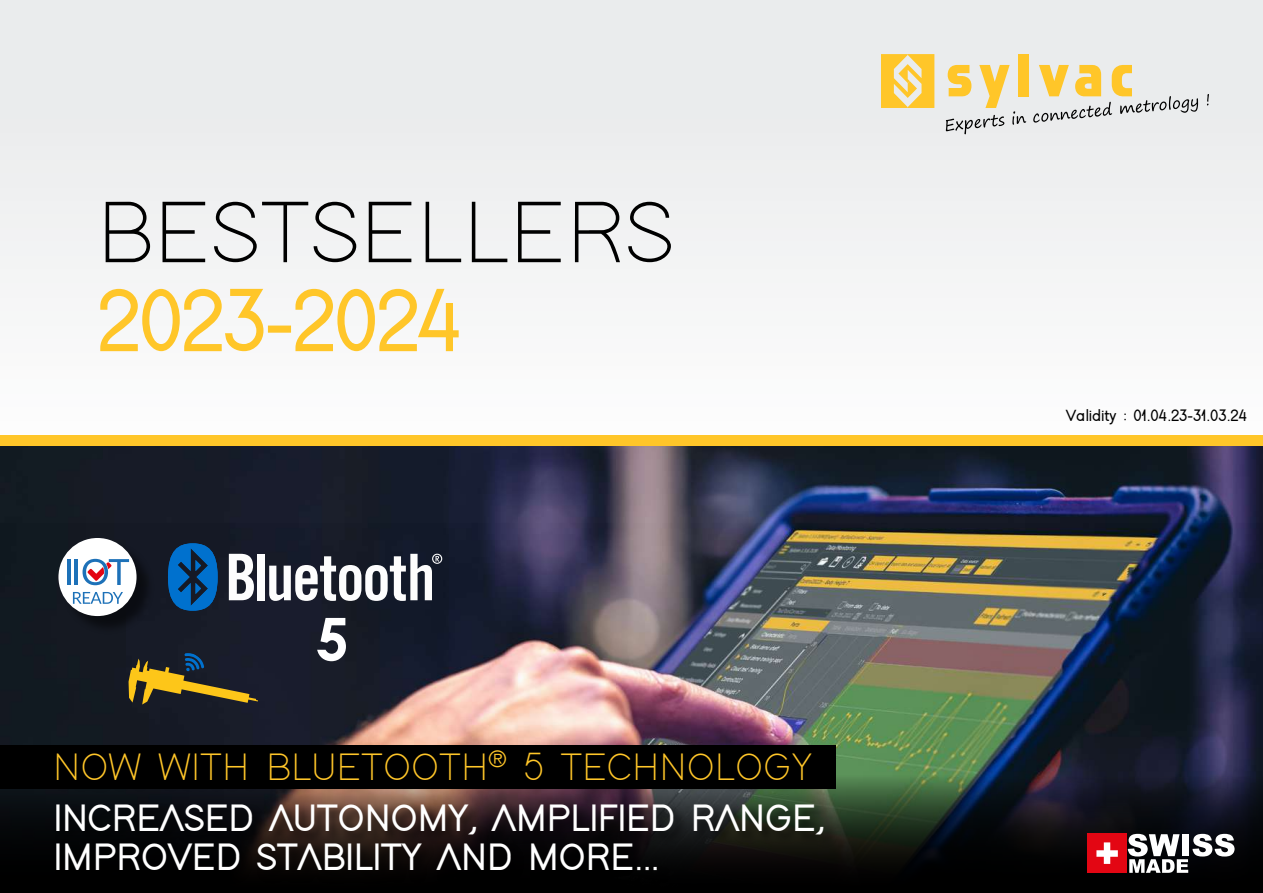
<style>
.page{position:relative;width:1263px;height:893px;background:#fff}
.page>*{position:absolute;margin:0;border:0;box-sizing:border-box;transform-origin:0 0}
.t1{font:500 88.8px "Adam";color:#000}
.t2{font:700 88.8px "Adam";letter-spacing:-.03em;color:#ffc629}
.t3{font:700 58.8px "Century Gothic";color:#fff}
.t4{font:700 39px/51px "Adam";letter-spacing:-.03em;color:#fff}
.t5{font:700 16.5px "Adam";color:#000}
.s1{font-weight:500;color:#ffc629}
</style>
<div class="page">
<div style="left:0;top:0;width:1263px;height:459px;background:#f1f2f2"></div>
<img style="left:0;top:445px;width:1263px;height:78px">
<div style="left:1019px;top:54px;width:10px;height:42px;background:#ffc629"></div>
<svg style="left:881px;top:54px;width:53px;height:54px"></svg>
<svg style="left:946px;top:65px;width:80px;height:69px"></svg>
<svg style="left:1033px;top:64px;width:165px;height:59px"></svg>
<svg style="left:1207px;top:94px;width:2px;height:11px"></svg>
<img style="left:0;top:523px;width:1263px;height:370px">
<div style="left:61px;top:541px;width:94px;height:94px;background:#000;opacity:.5"></div>
<div style="left:58px;top:538px;width:79px;height:78px;background:#fff;border-radius:50%"></div>
<svg style="left:73px;top:592px;width:50px;height:12px"></svg>
<hr style="left:74px;top:559px;width:4px;height:26px;background:#1d71b8">
<hr style="left:67px;top:559px;width:3px;height:26px;background:#1d71b8">
<svg style="left:83px;top:559px;width:46px;height:26px"></svg>
<svg style="left:229px;top:554px;width:25px;height:46px"></svg>
<div style="left:257px;top:554px;width:7px;height:46px;background:#fdfdfd"></div>
<svg style="left:269px;top:554px;width:173px;height:47px"></svg>
<svg style="left:168px;top:543px;width:50px;height:68px;background:#075293"></svg>
<div style="left:0;top:435px;width:1263px;height:10px;background:#ffc629"></div>
<svg style="left:1128px;top:834px;width:106px;height:39px"></svg>
<div style="left:1087px;top:834px;width:40px;height:39px;background:#e30613"></div>
<svg style="left:1096px;top:842px;width:22px;height:22px"></svg>
<div style="left:0;top:745px;width:836px;height:44px;background:#000"></div>
<div style="left:54px;top:749px;width:783px;height:135px;background:#000;opacity:.75"></div>
<svg style="left:129px;top:653px;width:129px;height:51px;background:#554b28"></svg>
<h1 class="t1" style="left:97px;top:195px;width:579px">BESTSELLERS</h1>
<h1 class="t2" style="left:97px;top:283px;width:367px">2023-2024</h1>
<h2 class="t3" style="left:316px;top:594px;width:34px">5</h2>
<p class="t4" style="left:53px;top:743px;width:773px"><span class="s1">NOW WITH BLUETOOTH</span><sup>®</sup> <span class="s1">5 TECHNOLOGY<br></span>INCREASED AUTONOMY, AMPLIFIED RANGE,</p>
<p class="t4" style="left:53px;top:833px;width:608px">IMPROVED STABILITY AND MORE...</p>
<p class="t5" style="left:1066px;top:409px;width:183px">Validity : 01.04.23-31.03.24</p>
</div>
